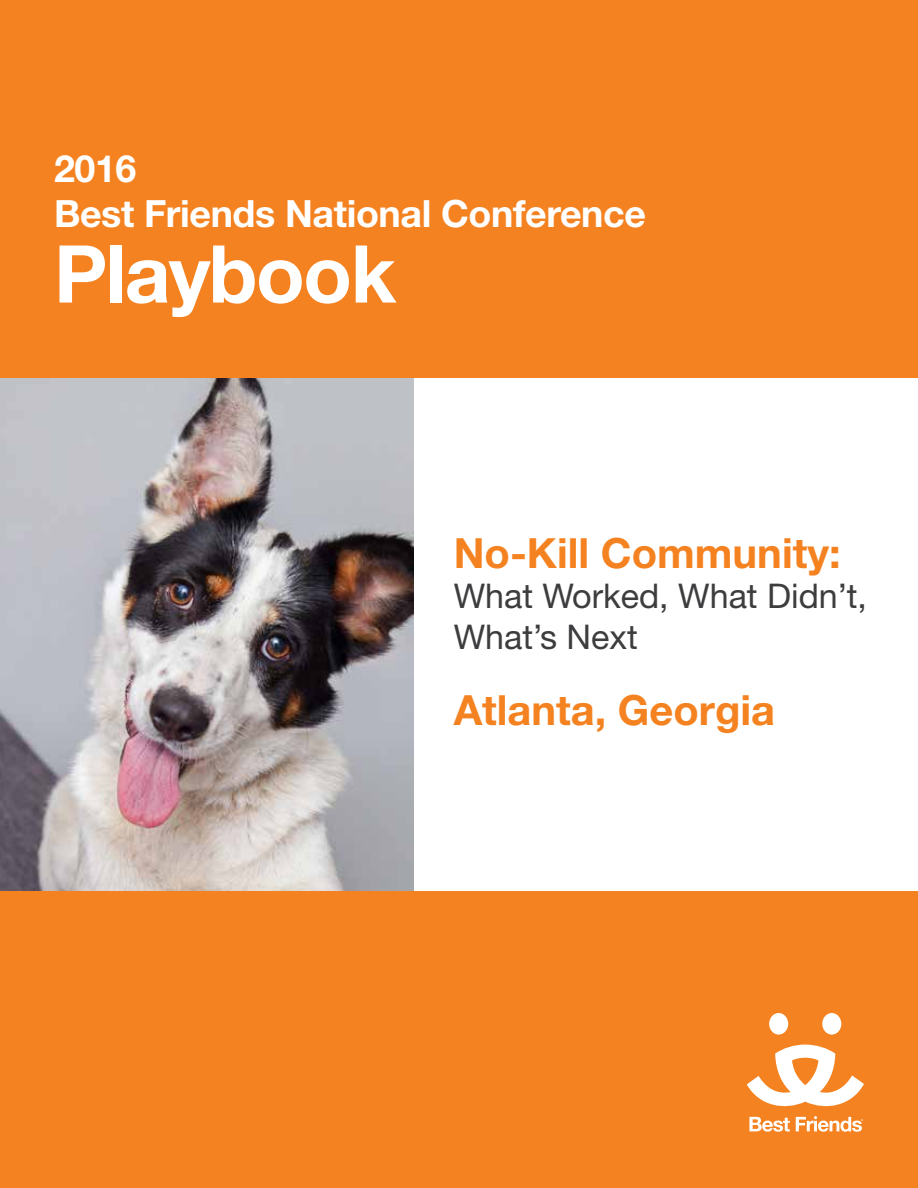
<style>
.page{position:relative;width:918px;height:1188px;background:#f58220}
.page>*{position:absolute;margin:0;border:0;box-sizing:border-box;transform-origin:0 0}
.t1{font:700 79.8px "Helvetica Neue LT Std";letter-spacing:-.02em;color:#fff}
.t2{font:700 41.7px "Helvetica Neue LT Std";color:#f58220}
.t3{font:700 37.65px/45.2px "Helvetica Neue LT Std";letter-spacing:-.01em;color:#fff}
.t4{font:34.05px/40.8px "Helvetica Neue LT Std";color:#3d3c3e}
</style>
<div class="page">
<div style="left:105px;top:378px;width:813px;height:513px;background:#fff"></div>
<img style="left:0;top:378px;width:414px;height:513px">
<div style="left:769px;top:1013px;width:19px;height:22px;background:#fff;border-radius:50%"></div>
<div style="left:822px;top:1013px;width:19px;height:22px;background:#fff;border-radius:50%"></div>
<svg style="left:747px;top:1045px;width:117px;height:87px"></svg>
<p class="t3" style="left:54px;top:146px;width:593px">2016<br>Best Friends National Conference</p>
<h1 class="t1" style="left:54px;top:225px;width:344px">Playbook</h1>
<p class="t2" style="left:454px;top:527px;width:388px">No-Kill Community:</p>
<p class="t4" style="left:454px;top:575px;width:415px">What Worked, What Didn’t,<br>What’s Next</p>
<p class="t2" style="left:454px;top:684px;width:323px">Atlanta, Georgia</p>
</div>
